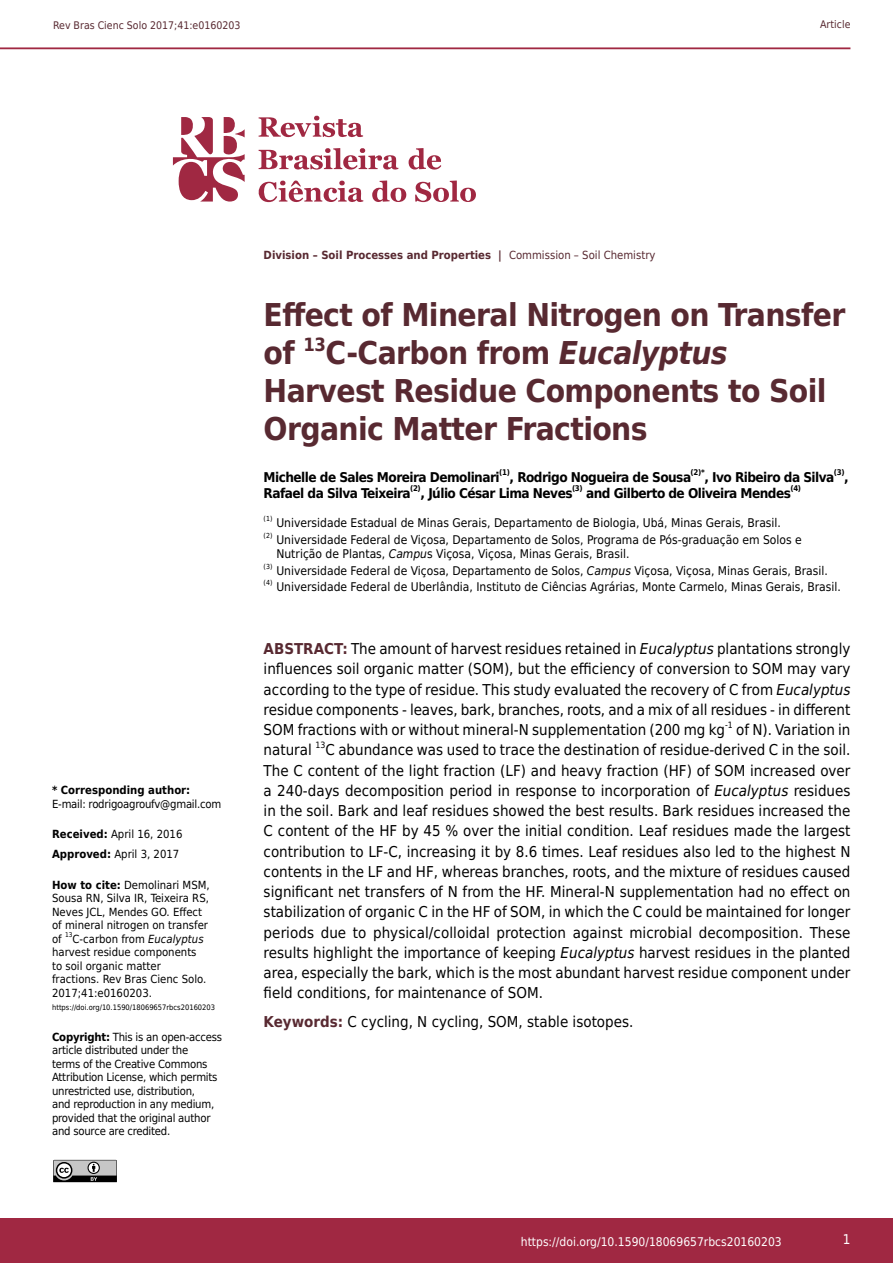
<style>
.page{position:relative;width:893px;height:1263px;background:#fff}
.page>*{position:absolute;margin:0;border:0;box-sizing:border-box;transform-origin:0 0}
.t1{font:700 31.5px/37.8px "DejaVu Sans Condensed";letter-spacing:-.02em;color:#582931}
.t2{font:15px/20.2px "DejaVu Sans Condensed";color:#000;text-align:justify}
.t3{font:700 13.5px "DejaVu Sans Condensed";letter-spacing:-.04em;color:#000}
.t4{font:13.5px "DejaVu Sans Condensed";color:#fff}
.t5{font:12px/14.4px "DejaVu Sans Condensed";color:#000}
.t6{font:12px "DejaVu Sans Condensed";color:#fff}
.t7{font:11.25px/13.5px "DejaVu Sans Condensed";color:#000}
.t8{font:11.25px/13.5px "DejaVu Sans Condensed";letter-spacing:-.02em;color:#000}
.t9{font:700 11.25px "DejaVu Sans Condensed";color:#582931}
.t10{font:700 11.25px "DejaVu Sans Condensed";color:#000}
.t11{font:10.5px "DejaVu Sans Condensed";color:#582931}
.t12{font:8.7px "DejaVu Sans Condensed";color:#000}
.t13{font:700 7.8px "DejaVu Sans Condensed";color:#000}
.t14{font:7.5px "DejaVu Sans Condensed";color:#000}
.t15{font:6.9px "DejaVu Sans Condensed";color:#000}
.t16{font:6.45px "DejaVu Sans Condensed";color:#000}
.s1{font-weight:400}
.s2{font-style:italic}
.s3{font-weight:700}
.s4{font-weight:700;color:#582931}
</style>
<div class="page">
<hr style="left:0;top:47px;width:850px;height:2px;background:#a02842">
<svg style="left:53px;top:1160px;width:64px;height:22px"></svg>
<div style="left:0;top:1218px;width:893px;height:45px;background:#a02842"></div>
<svg style="left:173px;top:115px;width:303px;height:88px"></svg>
<p class="t11" style="left:53px;top:17px;width:189px">Rev Bras Cienc Solo 2017;41:e0160203</p>
<p class="t11" style="left:820px;top:16px;width:32px">Article</p>
<p class="t9" style="left:264px;top:246px;width:393px">Division – Soil Processes and Properties | <span class="s1">Commission – Soil Chemistry</span></p>
<h1 class="t1" style="left:264px;top:295px;width:583px">Effect of Mineral Nitrogen on Transfer of <sup>13</sup>C-Carbon from <span class="s2">Eucalyptus<br></span>Harvest Residue Components to Soil<br>Organic Matter Fractions</h1>
<p class="t3" style="left:264px;top:466px;width:238px">Michelle de Sales Moreira Demolinari</p>
<p class="t13" style="left:499px;top:466px;width:12px">(1)</p>
<p class="t3" style="left:510px;top:466px;width:183px">, Rodrigo Nogueira de Sousa</p>
<p class="t13" style="left:691px;top:466px;width:16px">(2)*</p>
<p class="t3" style="left:704px;top:466px;width:131px">, Ivo Ribeiro da Silva</p>
<p class="t13" style="left:834px;top:466px;width:12px">(3)</p>
<p class="t3" style="left:844px;top:466px;width:6px">,</p>
<p class="t3" style="left:264px;top:482px;width:149px">Rafael da Silva Teixeira</p>
<p class="t13" style="left:410px;top:482px;width:12px">(2)</p>
<p class="t3" style="left:421px;top:482px;width:154px">, Júlio César Lima Neves</p>
<p class="t13" style="left:572px;top:482px;width:12px">(3)</p>
<p class="t3" style="left:586px;top:482px;width:206px">and Gilberto de Oliveira Mendes</p>
<p class="t13" style="left:790px;top:482px;width:12px">(4)</p>
<p class="t15" style="left:264px;top:513px;width:10px">(1)</p>
<p class="t5" style="left:276px;top:516px;width:506px">Universidade Estadual de Minas Gerais, Departamento de Biologia, Ubá, Minas Gerais, Brasil.</p>
<p class="t15" style="left:264px;top:530px;width:10px">(2)</p>
<p class="t5" style="left:276px;top:532px;width:527px">Universidade Federal de Viçosa, Departamento de Solos, Programa de Pós-graduação em Solos e<br>Nutrição de Plantas, <span class="s2">Campu</span>s Viçosa, Viçosa, Minas Gerais, Brasil.</p>
<p class="t15" style="left:264px;top:561px;width:10px">(3)</p>
<p class="t5" style="left:276px;top:563px;width:553px">Universidade Federal de Viçosa, Departamento de Solos, <span class="s2">Campus</span> Viçosa, Viçosa, Minas Gerais, Brasil.</p>
<p class="t15" style="left:264px;top:577px;width:10px">(4)</p>
<p class="t5" style="left:276px;top:580px;width:566px">Universidade Federal de Uberlândia, Instituto de Ciências Agrárias, Monte Carmelo, Minas Gerais, Brasil.</p>
<p class="t10" style="left:52px;top:781px;width:140px">* Corresponding author:</p>
<p class="t8" style="left:52px;top:797px;width:171px">E-mail: rodrigoagroufv@gmail.com</p>
<p class="t7" style="left:52px;top:824px;width:132px;line-height:20px"><span class="s3">Received:</span> April 16, 2016<br><span class="s3">Approved:</span> April 3, 2017</p>
<p class="t7" style="left:52px;top:878px;width:159px"><span class="s3">How to cite:</span> Demolinari MSM,<br>Sousa RN, Silva IR, Teixeira RS,<br>Neves JCL, Mendes GO. Effect of mineral nitrogen on transfer of</p>
<p class="t16" style="left:65px;top:929px;width:9px">13</p>
<p class="t7" style="left:52px;top:932px;width:156px;text-indent:20px">C-carbon from <span class="s2">Eucalyptus </span>harvest residue components to soil organic matter fractions. Rev Bras Cienc Solo.<br>2017;41:e0160203.</p>
<p class="t14" style="left:52px;top:1002px;width:165px">https://doi.org/10.1590/18069657rbcs20160203</p>
<p class="t8" style="left:52px;top:1030px;width:172px"><span class="s3">Copyright:</span> This is an open-access article distributed under the<br>terms of the Creative Commons<br>Attribution License, which permits unrestricted use, distribution,<br>and reproduction in any medium, provided that the original author and source are credited.</p>
<p class="t2" style="left:264px;top:638px;width:588px"><span class="s4">ABSTRACT:</span> The amount of harvest residues retained in <span class="s2">Eucalyptus</span> plantations strongly influences soil organic matter (SOM), but the efficiency of conversion to SOM may vary according to the type of residue. This study evaluated the recovery of C from <span class="s2">Eucalyptus </span>residue components - leaves, bark, branches, roots, and a mix of all residues - in different SOM fractions with or without mineral-N supplementation (200 mg kg</p>
<p class="t12" style="left:725px;top:718px;width:9px">-1</p>
<p class="t2" style="left:736px;top:719px;width:116px">of N). Variation in</p>
<p class="t2" style="left:264px;top:740px;width:50px">natural</p>
<p class="t12" style="left:315px;top:738px;width:11px">13</p>
<p class="t2" style="left:264px;top:740px;width:588px;text-indent:62px">C abundance was used to trace the destination of residue-derived C in the soil.<br>The C content of the light fraction (LF) and heavy fraction (HF) of SOM increased over a 240-days decomposition period in response to incorporation of <span class="s2">Eucalyptus</span> residues in the soil. Bark and leaf residues showed the best results. Bark residues increased the C content of the HF by 45 % over the initial condition. Leaf residues made the largest contribution to LF-C, increasing it by 8.6 times. Leaf residues also led to the highest N contents in the LF and HF, whereas branches, roots, and the mixture of residues caused significant net transfers of N from the HF. Mineral-N supplementation had no effect on stabilization of organic C in the HF of SOM, in which the C could be maintained for longer periods due to physical/colloidal protection against microbial decomposition. These results highlight the importance of keeping <span class="s2">Eucalyptus</span> harvest residues in the planted area, especially the bark, which is the most abundant harvest residue component under field conditions, for maintenance of SOM.</p>
<p class="t2" style="left:264px;top:1011px;width:371px"><span class="s4">Keywords:</span> C cycling, N cycling, SOM, stable isotopes.</p>
<p class="t6" style="left:521px;top:1231px;width:262px">https://doi.org/10.1590/18069657rbcs20160203</p>
<p class="t4" style="left:843px;top:1228px;width:9px">1</p>
</div>
